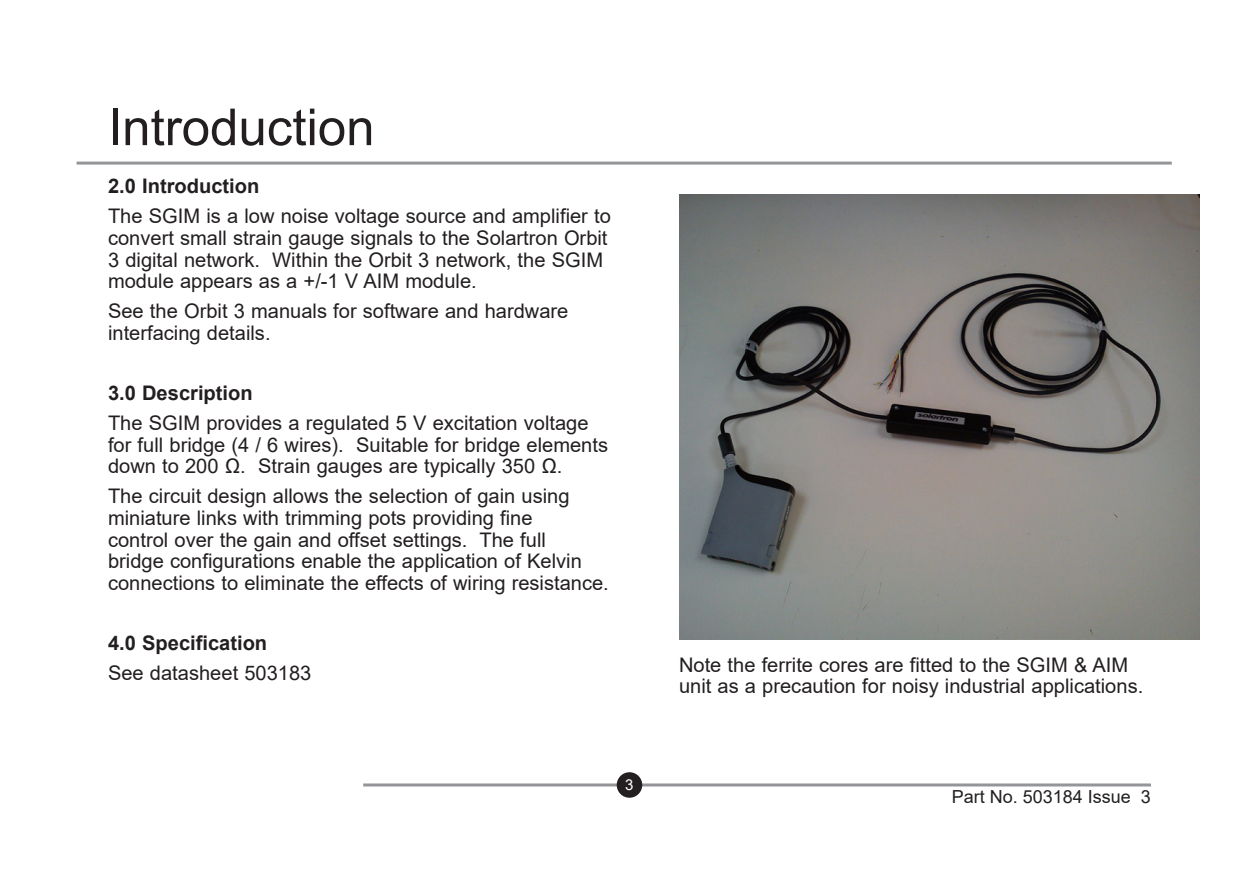
<style>
.page{position:relative;width:1259px;height:893px;background:#fff}
.page>*{position:absolute;margin:0;border:0;box-sizing:border-box;transform-origin:0 0}
.Index_flag__section{font:51px "Arial";color:#231f20}
.t1{font:20.1px/21.6px "Arial";color:#231f20}
.t2{font:700 20.1px "Arial";color:#231f20}
.t3{font:18px "Arial";color:#231f20}
.t4{font:15px "Arial";color:#fff}
</style>
<div class="page">
<hr style="left:363px;top:783px;width:788px;height:3px;background:#939598">
<div style="left:617px;top:772px;width:25px;height:26px;background:#231f20;border-radius:50%"></div>
<hr style="left:77px;top:162px;width:1094px;height:3px;background:#939598">
<img style="left:679px;top:195px;width:520px;height:445px">
<p class="Index_flag__section" style="left:108px;top:92px;width:268px">Introduction</p>
<p class="t2" style="left:108px;top:172px;width:153px">2.0 Introduction</p>
<p class="t1" style="left:108px;top:205px;width:504px">The SGIM is a low noise voltage source and amplifier to convert small strain gauge signals to the Solartron Orbit 3 digital network. Within the Orbit 3 network, the SGIM module appears as a +/-1 V AIM module.</p>
<p class="t1" style="left:108px;top:300px;width:462px">See the Orbit 3 manuals for software and hardware interfacing details.</p>
<p class="t2" style="left:108px;top:379px;width:146px">3.0 Description</p>
<p class="t1" style="left:108px;top:412px;width:501px">The SGIM provides a regulated 5 V excitation voltage for full bridge (4 / 6 wires). Suitable for bridge elements down to 200 Ω. Strain gauges are typically 350 Ω.</p>
<p class="t1" style="left:108px;top:485px;width:502px">The circuit design allows the selection of gain using miniature links with trimming pots providing fine<br>control over the gain and offset settings. The full<br>bridge configurations enable the application of Kelvin connections to eliminate the effects of wiring resistance.</p>
<p class="t2" style="left:108px;top:629px;width:161px">4.0 Specification</p>
<p class="t1" style="left:108px;top:662px;width:205px">See datasheet 503183</p>
<p class="t1" style="left:679px;top:654px;width:466px">Note the ferrite cores are fitted to the SGIM &amp; AIM unit as a precaution for noisy industrial applications.</p>
<p class="t4" style="left:625px;top:775px;width:10px">3</p>
<p class="t3" style="left:951px;top:784px;width:201px">Part No. 503184 Issue 3</p>
</div>
